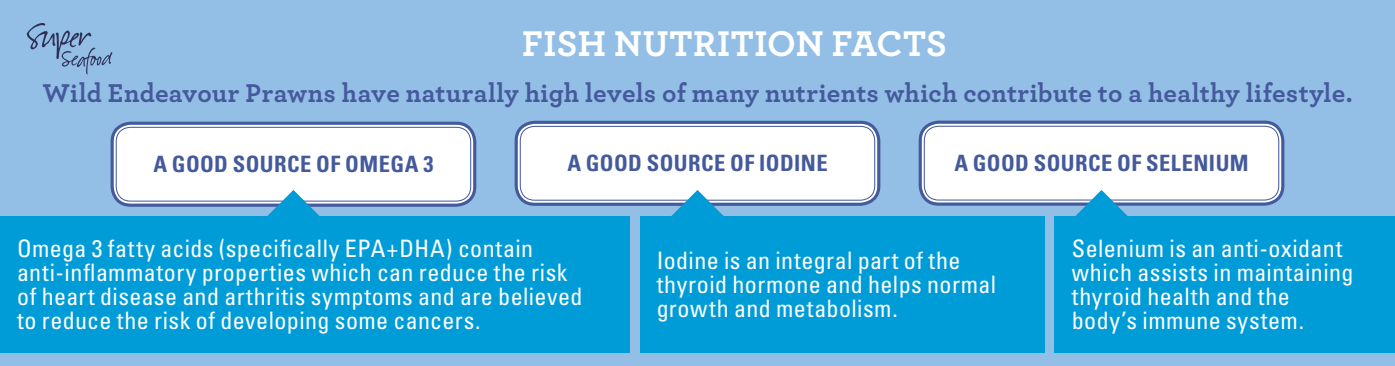
<style>
.page{position:relative;width:1395px;height:366px;background:#93bfe6}
.page>*{position:absolute;margin:0;border:0;box-sizing:border-box;transform-origin:0 0}
.t1{font:700 37.5px "Archer Pro";letter-spacing:.01em;color:#fff}
.t2{font:700 27px "Archer Pro";letter-spacing:.01em;color:#455a9c}
.t3{font:condensed 24px/24px "Univers LT Std";letter-spacing:.02em;color:#fff}
.t4{font:700 condensed 22.5px "Univers LT Std";letter-spacing:.02em;color:#455a9c}
</style>
<div class="page">
<svg style="left:27px;top:23px;width:85px;height:51px"></svg>
<div style="left:518px;top:124px;width:359px;height:79px;background:#fff;border-radius:17px"></div>
<div style="left:514px;top:121px;width:366px;height:85px;border:3px solid #455a9c;border-radius:19px"></div>
<div style="left:520px;top:126px;width:355px;height:75px;border:1px solid #455a9c;border-radius:14px"></div>
<div style="left:114px;top:125px;width:359px;height:79px;background:#fff;border-radius:17px"></div>
<div style="left:111px;top:122px;width:365px;height:85px;border:3px solid #455a9c;border-radius:19px"></div>
<div style="left:116px;top:127px;width:355px;height:74px;border:1px solid #455a9c;border-radius:14px"></div>
<div style="left:922px;top:124px;width:359px;height:78px;background:#fff;border-radius:17px"></div>
<div style="left:918px;top:120px;width:366px;height:86px;border:3px solid #455a9c;border-radius:19px"></div>
<div style="left:924px;top:126px;width:355px;height:74px;border:1px solid #455a9c;border-radius:14px"></div>
<svg style="left:267px;top:190px;width:52px;height:26px"></svg>
<div style="left:0;top:216px;width:629px;height:136px;background:#009cd8"></div>
<svg style="left:671px;top:190px;width:52px;height:26px"></svg>
<div style="left:639px;top:216px;width:405px;height:136px;background:#009cd8"></div>
<svg style="left:1075px;top:190px;width:52px;height:26px"></svg>
<div style="left:1054px;top:216px;width:341px;height:136px;background:#009cd8"></div>
<h1 class="t1" style="left:522px;top:14px;width:423px">FISH nutrition facts</h1>
<p class="t2" style="left:42px;top:72px;width:1311px">Wild Endeavour Prawns have naturally high levels of many nutrients which contribute to a healthy lifestyle.</p>
<p class="t4" style="left:153px;top:150px;width:281px">A GOOD SOURCE OF OMEGA 3</p>
<p class="t4" style="left:567px;top:149px;width:262px">A GOOD SOURCE OF IODINE</p>
<p class="t4" style="left:954px;top:149px;width:296px">A GOOD SOURCE OF SELENIUM</p>
<p class="t3" style="left:17px;top:236px;width:567px">Omega 3 fatty acids (specifically EPA+DHA) contain anti-inflammatory properties which can reduce the risk of heart disease and arthritis symptoms and are believed to reduce the risk of developing some cancers.</p>
<p class="t3" style="left:657px;top:248px;width:341px">Iodine is an integral part of the thyroid hormone and helps normal growth and metabolism.</p>
<p class="t3" style="left:1071px;top:236px;width:283px">Selenium is an anti-oxidant which assists in maintaining thyroid health and the body’s immune system.</p>
</div>
